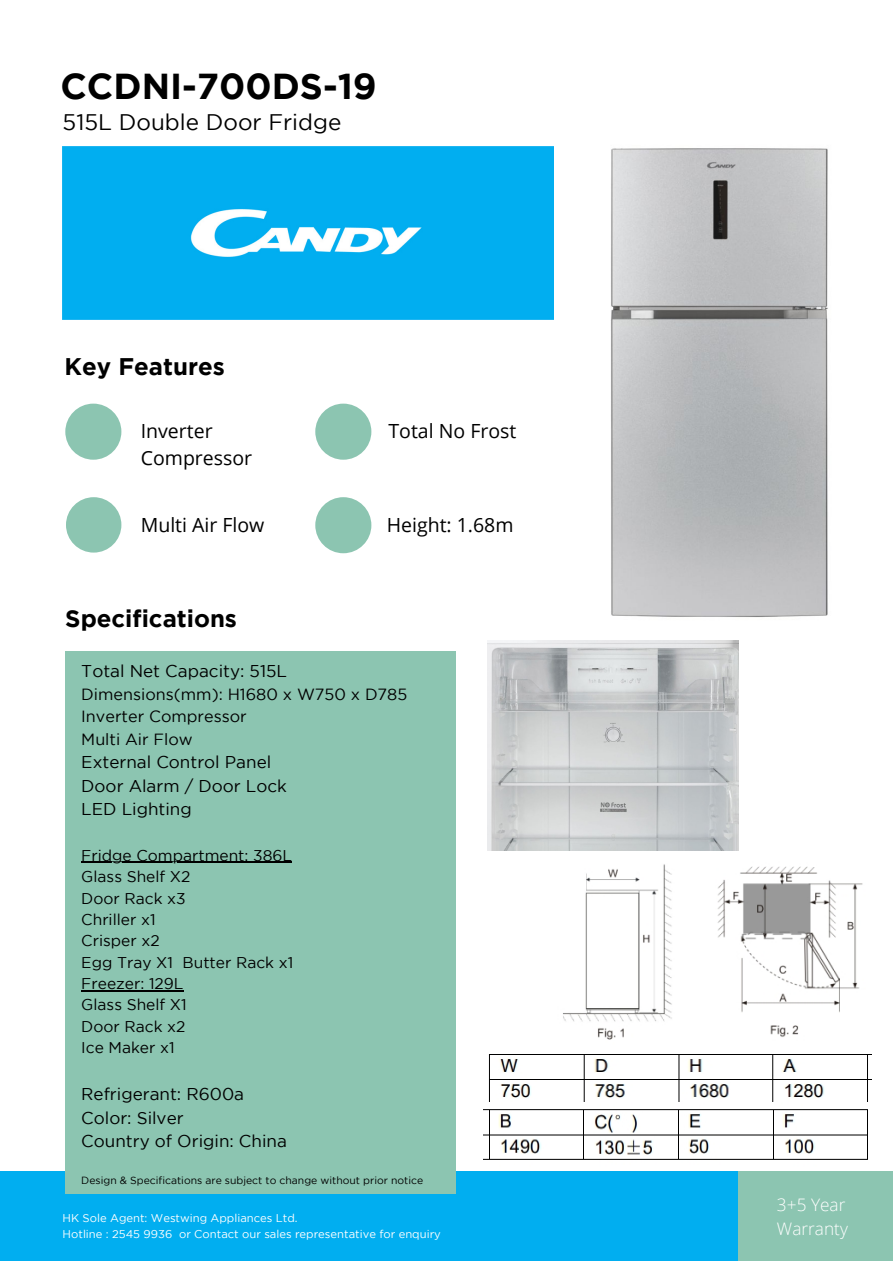
<style>
.page{position:relative;width:893px;height:1263px;background:#fff}
.page>*{position:absolute;margin:0;border:0;box-sizing:border-box;transform-origin:0 0}
.t1{font:700 36px "Gotham";color:#000}
.t2{font:700 24px "Gotham";color:#000}
.t3{font:22.5px "Gotham";color:#000}
.t4{font:19.5px/27px "Open Sans";color:#000}
.t5{font:300 17.25px/23.6px "Open Sans";color:#fff}
.t6{font:17.02px/23.6px "Gotham";color:#000}
.t7{font:16.2px/22.5px "Gotham";color:#000}
.t8{font:15.52px/21.4px "Gotham";color:#000}
.t9{font:11.25px "Gotham";color:#fff}
.t10{font:10.43px "Gotham";color:#000}
</style>
<div class="page">
<div style="left:65px;top:404px;width:56px;height:56px;background:#8cc5b1;border-radius:50%"></div>
<div style="left:66px;top:497px;width:55px;height:56px;background:#8cc5b1;border-radius:50%"></div>
<div style="left:315px;top:404px;width:56px;height:56px;background:#8cc5b1;border-radius:50%"></div>
<div style="left:315px;top:497px;width:56px;height:56px;background:#8cc5b1;border-radius:50%"></div>
<div style="left:0;top:1171px;width:892px;height:90px;background:#01aef0"></div>
<div style="left:65px;top:652px;width:390px;height:542px;background:#8cc5b1"></div>
<div style="left:738px;top:1171px;width:155px;height:90px;background:#8cc5b1"></div>
<img style="left:529px;top:148px;width:299px;height:510px">
<div style="left:63px;top:146px;width:491px;height:174px;background:#01aef0"></div>
<img style="left:489px;top:1054px;width:382px;height:48px">
<img style="left:483px;top:1109px;width:385px;height:51px">
<img style="left:563px;top:864px;width:300px;height:176px">
<img style="left:487px;top:641px;width:251px;height:209px">
<hr style="left:81px;top:862px;width:164px;height:1px;background:#000">
<hr style="left:245px;top:862px;width:47px;height:1px;background:#000">
<hr style="left:81px;top:990px;width:59px;height:1px;background:#000">
<hr style="left:140px;top:990px;width:44px;height:1px;background:#000">
<h4 class="t1" style="left:60px;top:73px;width:318px">CCDNI-700DS-19</h4>
<p class="t3" style="left:63px;top:113px;width:280px">515L Double Door Fridge</p>
<h4 class="t2" style="left:65px;top:357px;width:162px">Key Features</h4>
<h2 class="t4" style="left:141px;top:417px;width:113px">Inverter<br>Compressor</h2>
<p class="t4" style="left:388px;top:417px;width:129px">Total No Frost</p>
<p class="t4" style="left:141px;top:510px;width:125px">Multi Air Flow</p>
<h4 class="t4" style="left:387px;top:511px;width:128px">Height: 1.68m</h4>
<p class="t2" style="left:65px;top:610px;width:173px">Specifications</p>
<p class="t6" style="left:81px;top:660px;width:207px">Total Net Capacity: 515L</p>
<p class="t7" style="left:81px;top:684px;width:327px">Dimensions(mm): H1680 x W750 x D785<br>Inverter Compressor<br>Multi Air Flow</p>
<p class="t6" style="left:81px;top:751px;width:207px">External Control Panel<br>Door Alarm / Door Lock<br>LED Lighting</p>
<p class="t8" style="left:81px;top:846px;width:213px">Fridge Compartment: 386L<br>Glass Shelf X2<br>Door Rack x3<br>Chriller x1<br>Crisper x2<br>Egg Tray X1 Butter Rack x1<br>Freezer: 129L<br>Glass Shelf X1<br>Door Rack x2<br>Ice Maker x1</p>
<p class="t6" style="left:81px;top:1083px;width:207px">Refrigerant: R600a<br>Color: Silver<br>Country of Origin: China</p>
<p class="t10" style="left:81px;top:1176px;width:343px">Design &amp; Specifications are subject to change without prior notice</p>
<p class="t9" style="left:63px;top:1214px;width:236px">HK Sole Agent: Westwing Appliances Ltd.</p>
<p class="t9" style="left:63px;top:1229px;width:380px">Hotline : 2545 9936 or Contact our sales representative for enquiry</p>
<h5 class="t5" style="left:777px;top:1192px;width:72px">3+5 Year<br>Warranty</h5>
</div>
